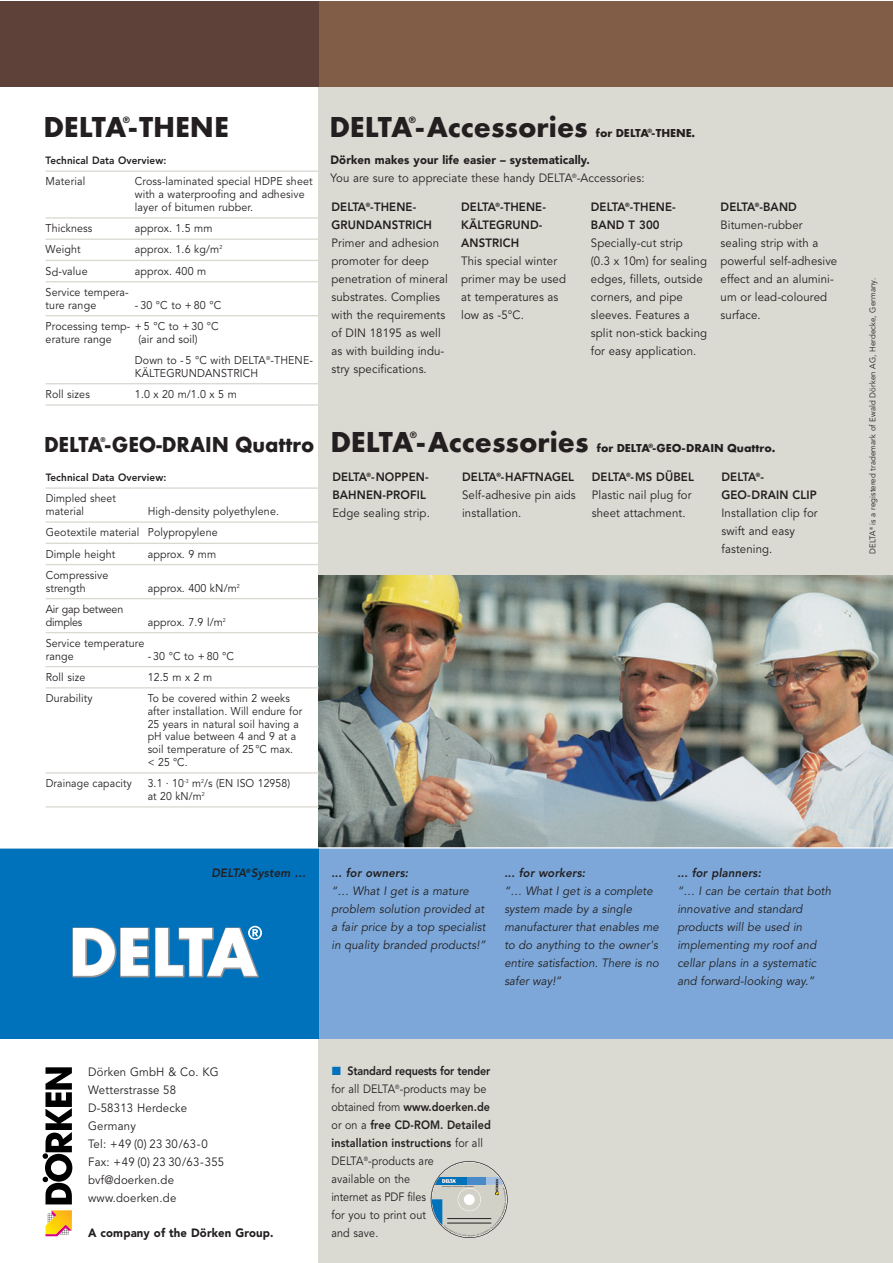
<style>
.page{position:relative;width:893px;height:1263px;background:#fff}
.page>*{position:absolute;margin:0;border:0;box-sizing:border-box;transform-origin:0 0}
.t1{font:700 30px "Futura T";color:#231f20}
.t2{font:700 22.5px "Futura T";color:#231f20;scale:.95 1}
.t3{font:12px/18px "Avenir";letter-spacing:.01em;color:#231f20;scale:.95 1}
.t4{font:12px/18px "Avenir";letter-spacing:.01em;color:#231f20;scale:.9 1}
.t5{font:800 12px/18px "Avenir";letter-spacing:.01em;color:#231f20;scale:.95 1}
.t6{font:700 12px "Futura T";color:#231f20}
.t7{font:900 12px "Avenir";letter-spacing:.01em;color:#231f20;scale:.95 1}
.t8{font:11.25px/12.8px "Avenir";letter-spacing:.01em;color:#231f20;scale:.95 1}
.t9{font:11.25px/12.8px "Avenir";letter-spacing:.01em;color:#231f20;scale:.93 1}
.t10{font:11.25px/12.8px "Avenir";letter-spacing:-.015em;color:#231f20;scale:.95 1}
.t11{font:800 10.5px "Avenir";letter-spacing:.01em;color:#231f20;scale:.95 1}
.t12{font:800 9px "Avenir";color:#231f20}
.t13{font:8.25px "Avenir";letter-spacing:.015em;color:#231f20;scale:.95 1}
.t14{font:800 6.75px "Avenir";color:#231f20;scale:.95 1}
.s1{font-weight:900}
.s2{font-weight:800}
.s3{font-family:"European Pi Three";color:#0072bc}
</style>
<div class="page">
<div style="left:319px;top:86px;width:574px;height:1177px;background:#dad9d2"></div>
<div style="left:319px;top:575px;width:574px;height:464px;background:#7ca7d8"></div>
<div style="left:0;top:848px;width:319px;height:191px;background:#0072bc"></div>
<img style="left:319px;top:575px;width:574px;height:272px">
<hr style="left:0;top:847px;width:893px;height:1px;background:#fff">
<svg style="left:72px;top:927px;width:77px;height:50px"></svg>
<svg style="left:155px;top:926px;width:107px;height:51px"></svg>
<svg style="left:43px;top:1067px;width:29px;height:137px"></svg>
<svg style="left:45px;top:1210px;width:27px;height:26px"></svg>
<div style="left:432px;top:1162px;width:75px;height:75px;background:#d2d1c7;border-radius:50%"></div>
<svg style="left:485px;top:1177px;width:17px;height:2px"></svg>
<div style="left:432px;top:1177px;width:53px;height:7px;background:#498bc9"></div>
<svg style="left:432px;top:1177px;width:35px;height:2px"></svg>
<svg style="left:432px;top:1179px;width:74px;height:57px"></svg>
<hr style="left:447px;top:1218px;width:44px;height:1px;background:#231f20">
<hr style="left:447px;top:1223px;width:44px;height:1px;background:#231f20">
<div style="left:431px;top:1161px;width:77px;height:77px;border:1px solid #231f20;border-radius:50%"></div>
<div style="left:319px;top:1px;width:574px;height:85px;background:#815d48"></div>
<div style="left:0;top:1px;width:319px;height:85px;background:#5e4239"></div>
<hr style="left:46px;top:170px;width:273px;height:2px;background:#dad9d2">
<hr style="left:46px;top:217px;width:273px;height:2px;background:#dad9d2">
<hr style="left:46px;top:238px;width:273px;height:2px;background:#dad9d2">
<hr style="left:46px;top:260px;width:273px;height:1px;background:#dad9d2">
<hr style="left:46px;top:281px;width:273px;height:1px;background:#dad9d2">
<hr style="left:46px;top:315px;width:273px;height:1px;background:#dad9d2">
<hr style="left:46px;top:383px;width:273px;height:1px;background:#dad9d2">
<hr style="left:46px;top:404px;width:273px;height:2px;background:#dad9d2">
<hr style="left:46px;top:487px;width:273px;height:2px;background:#dad9d2">
<hr style="left:46px;top:521px;width:273px;height:2px;background:#dad9d2">
<hr style="left:46px;top:543px;width:273px;height:1px;background:#dad9d2">
<hr style="left:46px;top:564px;width:273px;height:1px;background:#dad9d2">
<hr style="left:46px;top:598px;width:273px;height:1px;background:#dad9d2">
<hr style="left:46px;top:632px;width:273px;height:1px;background:#dad9d2">
<hr style="left:46px;top:666px;width:273px;height:1px;background:#dad9d2">
<hr style="left:46px;top:687px;width:273px;height:1px;background:#dad9d2">
<hr style="left:46px;top:772px;width:273px;height:1px;background:#dad9d2">
<hr style="left:46px;top:806px;width:273px;height:1px;background:#dad9d2">
<p class="t12" style="left:123px;top:116px;width:9px">®</p>
<h1 class="t1" style="left:330px;top:115px;width:260px">DELTA-Accessories</h1>
<p class="t12" style="left:409px;top:116px;width:9px">®</p>
<h1 class="t1" style="left:44px;top:115px;width:187px">DELTA-THENE</h1>
<p class="t6" style="left:596px;top:128px;width:101px">for DELTA<sup>®</sup>-THENE.</p>
<p class="t3" style="left:330px;top:152px;width:332px"><span class="s1">Dörken makes your life easier – systematically.<br></span>You are sure to appreciate these handy DELTA<sup>®</sup>-Accessories:</p>
<p class="t5" style="left:331px;top:199px;width:107px">DELTA<sup>®</sup>-THENE-<br>GRUNDANSTRICH</p>
<p class="t3" style="left:331px;top:235px;width:124px">Primer and adhesion promoter for deep penetration of mineral substrates. Complies with the requirements of DIN 18195 as well as with building indu&shy;stry specifications.</p>
<p class="t11" style="left:46px;top:156px;width:129px">Technical Data Overview:</p>
<p class="t8" style="left:46px;top:176px;width:43px">Material</p>
<p class="t8" style="left:135px;top:176px;width:189px">Cross-laminated special HDPE sheet with a waterproofing and adhesive layer of bitumen rubber.</p>
<p class="t8" style="left:46px;top:223px;width:51px">Thickness</p>
<p class="t8" style="left:135px;top:223px;width:83px">approx. 1.5 mm</p>
<p class="t8" style="left:46px;top:244px;width:38px">Weight</p>
<p class="t8" style="left:135px;top:244px;width:94px">approx. 1.6 kg/m<sup>2</sup></p>
<p class="t8" style="left:46px;top:266px;width:46px">Sd-value</p>
<p class="t8" style="left:135px;top:266px;width:77px">approx. 400 m</p>
<p class="t8" style="left:46px;top:287px;width:89px">Service tempera&shy;ture range</p>
<p class="t5" style="left:461px;top:199px;width:91px">DELTA<sup>®</sup>-THENE-<br>KÄLTEGRUND-<br>ANSTRICH</p>
<p class="t3" style="left:461px;top:253px;width:112px">This special winter primer may be used at temperatures as low as -5°C.</p>
<p class="t5" style="left:591px;top:199px;width:91px">DELTA<sup>®</sup>-THENE-<br>BAND T 300</p>
<p class="t3" style="left:591px;top:235px;width:124px">Specially-cut strip<br>(0.3 x 10m) for sealing edges, fillets, outside corners, and pipe sleeves. Features a split non-stick backing for easy application.</p>
<p class="t8" style="left:46px;top:295px;width:186px;line-height:21.3px;text-align:right">- 30 °C to + 80 °C<br>Processing temp- + 5 °C to + 30 °C</p>
<p class="t8" style="left:46px;top:334px;width:71px">erature range</p>
<p class="t8" style="left:135px;top:329px;width:189px;line-height:21.3px;text-indent:3px">(air and soil)<br>Down to - 5 °C with DELTA<sup>®</sup>-THENE-</p>
<p class="t8" style="left:135px;top:368px;width:131px">KÄLTEGRUNDANSTRICH</p>
<p class="t8" style="left:46px;top:389px;width:48px">Roll sizes</p>
<p class="t8" style="left:135px;top:389px;width:109px">1.0 x 20 m/1.0 x 5 m</p>
<p class="t3" style="left:721px;top:199px;width:124px"><span class="s2">DELTA</span><sup>®</sup><span class="s2">-BAND<br></span>Bitumen-rubber sealing strip with a powerful self-adhesive effect and an alumini&shy;um or lead-coloured surface.</p>
<h2 class="t2" style="left:44px;top:436px;width:286px">DELTA-GEO-DRAIN Quattro</h2>
<p class="t14" style="left:101px;top:437px;width:7px">®</p>
<p class="t11" style="left:46px;top:473px;width:129px">Technical Data Overview:</p>
<p class="t9" style="left:46px;top:493px;width:77px">Dimpled sheet material</p>
<p class="t8" style="left:46px;top:502px;width:247px;line-height:21.3px;text-indent:102px">High-density polyethylene.<br>Geotextile material Polypropylene<br>Dimple height</p>
<p class="t8" style="left:148px;top:548px;width:74px">approx. 9 mm</p>
<p class="t8" style="left:46px;top:570px;width:68px">Compressive strength</p>
<p class="t10" style="left:46px;top:604px;width:83px">Air gap between dimples</p>
<p class="t8" style="left:148px;top:582px;width:99px">approx. 400 kN/m<sup>2</sup></p>
<p class="t8" style="left:148px;top:616px;width:84px">approx. 7.9 l/m<sup>2</sup></p>
<p class="t8" style="left:46px;top:638px;width:105px">Service temperature range</p>
<p class="t8" style="left:148px;top:650px;width:92px">- 30 °C to + 80 °C</p>
<p class="t8" style="left:46px;top:672px;width:43px">Roll size</p>
<p class="t8" style="left:148px;top:672px;width:69px">12.5 m x 2 m</p>
<p class="t8" style="left:46px;top:693px;width:51px">Durability</p>
<p class="t9" style="left:148px;top:693px;width:168px">To be covered within 2 weeks after installation. Will endure for<br>25 years in natural soil having a pH value between 4 and 9 at a soil temperature of 25°C max. &lt; 25 °C.</p>
<p class="t9" style="left:46px;top:778px;width:94px">Drainage capacity</p>
<p class="t9" style="left:148px;top:778px;width:155px">3.1 · 10<sup>-3</sup> m<sup>2</sup>/s (EN ISO 12958) at 20 kN/m<sup>2</sup></p>
<h1 class="t1" style="left:331px;top:430px;width:260px">DELTA-Accessories</h1>
<p class="t12" style="left:410px;top:432px;width:9px">®</p>
<p class="t6" style="left:597px;top:444px;width:180px">for DELTA<sup>®</sup>-GEO-DRAIN Quattro.</p>
<p class="t5" style="left:332px;top:469px;width:103px">DELTA<sup>®</sup>-NOPPEN-<br>BAHNEN-PROFIL</p>
<p class="t3" style="left:332px;top:505px;width:104px">Edge sealing strip.</p>
<p class="t3" style="left:462px;top:469px;width:121px"><span class="s2">DELTA</span><sup>®</sup><span class="s2">-HAFTNAGEL<br></span>Self-adhesive pin aids installation.</p>
<p class="t3" style="left:592px;top:469px;width:109px"><span class="s2">DELTA</span><sup>®</sup><span class="s2">-MS DÜBEL<br></span>Plastic nail plug for sheet attachment.</p>
<p class="t5" style="left:721px;top:469px;width:102px">DELTA<sup>®</sup>-<br>GEO-DRAIN CLIP</p>
<p class="t3" style="left:721px;top:505px;width:103px">Installation clip for swift and easy fastening.</p>
<p class="t5" style="left:211px;top:865px;width:103px">DELTA<sup>®</sup> System …</p>
<p class="t5" style="left:331px;top:865px;width:84px">... for owners:</p>
<p class="t3" style="left:331px;top:883px;width:166px">“… What I get is a mature problem solution provided at a fair price by a top specialist in quality branded products!”</p>
<p class="t5" style="left:504px;top:865px;width:88px">... for workers:</p>
<p class="t3" style="left:504px;top:883px;width:166px">“… What I get is a complete system made by a single manufacturer that enables me to do anything to the owner's entire satisfaction. There is no safer way!”</p>
<p class="t5" style="left:677px;top:865px;width:91px">... for planners:</p>
<p class="t3" style="left:677px;top:883px;width:165px">“… I can be certain that both innovative and standard products will be used in implementing my roof and cellar plans in a systematic and forward-looking way.”</p>
<p class="t3" style="left:88px;top:1064px;width:145px">Dörken GmbH &amp; Co. KG<br>Wetterstrasse 58<br>D-58313 Herdecke<br>Germany<br>Tel: +49 (0) 23 30/63-0<br>Fax: +49 (0) 23 30/63-355 bvf@doerken.de www.doerken.de</p>
<p class="t7" style="left:88px;top:1228px;width:197px">A company of the Dörken Group.</p>
<p class="t4" style="left:331px;top:1063px;width:179px"><span class="s3">-</span> <span class="s2">Standard requests for tender </span>for all DELTA<sup>®</sup>-products may be obtained from <span class="s2">www.doerken.de </span>or on a <span class="s2">free CD-ROM. Detailed installation instructions</span> for all<br>DELTA<sup>®</sup>-products are<br>available on the<br>internet as PDF files<br>for you to print out<br>and save.</p>
<p class="t13" style="left:869px;top:554px;width:292px;rotate:-90deg">DELTA<sup>®</sup> is a registered trademark of Ewald Dörken AG, Herdecke, Germany.</p>
</div>
